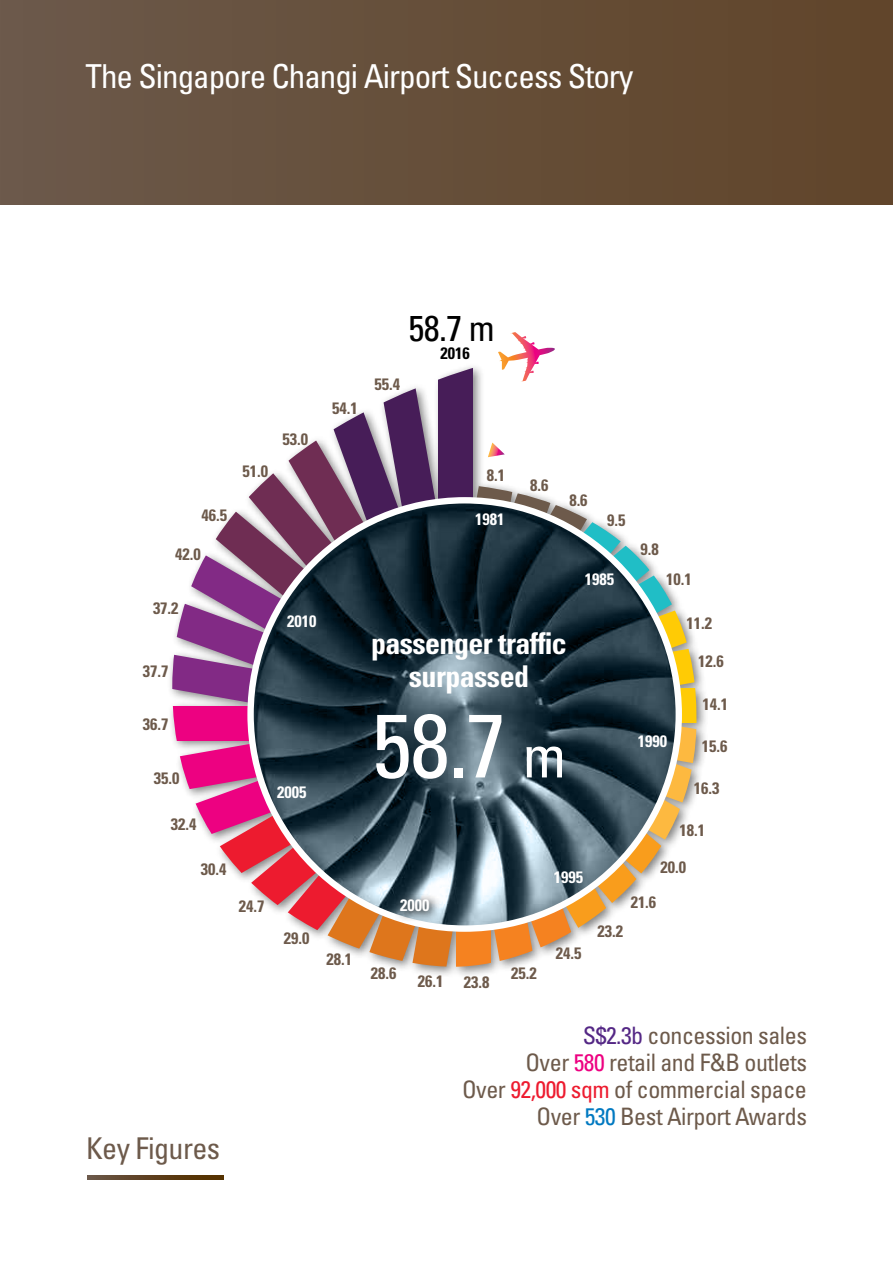
<style>
.page{position:relative;width:893px;height:1276px;background:#fff}
.page>*{position:absolute;margin:0;border:0;box-sizing:border-box;transform-origin:0 0}
.t1{font:condensed 90px "Univers LT Std";color:#fff}
.t2{font:condensed 36px "Univers LT Std";color:#000}
.t3{font:condensed 33px "Univers LT Std";letter-spacing:-.03em;color:#fff}
.t4{font:700 condensed 30px/33px "Univers LT Std";letter-spacing:-.02em;color:#fff;text-align:center}
.t5{font:condensed 30px "Univers LT Std";letter-spacing:-.02em;color:#6d5a4b}
.t6{font:condensed 24px/27px "Univers LT Std";letter-spacing:-.02em;color:#6d5a4b;text-align:right}
.t7{font:700 condensed 16.5px/36.3px "Univers LT Std";color:#6d5a4b}
.t8{font:700 condensed 16.5px "Univers LT Std";color:#fff}
.t9{font:700 condensed 16.5px "Univers LT Std";color:#000}
.s1{font-size:60px}
.s2{color:#542785}
.s3{color:#ed0181}
.s4{color:#ed1b2f}
.s5{color:#0079c1}
</style>
<div class="page">
<div style="left:0;top:0;width:893px;height:204px;background:linear-gradient(to right,#6b594a,#604529)"></div>
<svg style="left:172px;top:388px;width:267px;height:318px"></svg>
<div style="left:172px;top:706px;width:170px;height:34px;background:#ed0181"></div>
<svg style="left:172px;top:727px;width:284px;height:239px"></svg>
<div style="left:456px;top:837px;width:34px;height:129px;background:#f58220"></div>
<svg style="left:478px;top:723px;width:224px;height:243px"></svg>
<svg style="left:682px;top:701px;width:20px;height:22px"></svg>
<div style="left:439px;top:366px;width:34px;height:225px;background:#471d58"></div>
<img style="left:251px;top:500px;width:428px;height:428px">
<svg style="left:461px;top:332px;width:241px;height:369px"></svg>
<svg style="left:87px;top:1175px;width:136px;height:4px"></svg>
<svg style="left:394px;top:893px;width:47px;height:29px"></svg>
<h3 class="t3" style="left:86px;top:55px;width:549px">The Singapore Changi Airport Success Story</h3>
<p class="t7" style="left:201px;top:496px;width:27px">46.5</p>
<p class="t7" style="left:175px;top:536px;width:27px">42.0</p>
<p class="t7" style="left:242px;top:453px;width:27px">51.0</p>
<p class="t7" style="left:282px;top:420px;width:27px">53.0</p>
<p class="t7" style="left:332px;top:390px;width:27px">54.1</p>
<p class="t7" style="left:153px;top:589px;width:27px">37.2</p>
<p class="t7" style="left:143px;top:653px;width:27px">37.7</p>
<p class="t7" style="left:143px;top:706px;width:27px">36.7</p>
<p class="t8" style="left:287px;top:611px;width:31px">2010</p>
<p class="t7" style="left:154px;top:759px;width:27px">35.0</p>
<p class="t7" style="left:171px;top:805px;width:27px">32.4</p>
<p class="t8" style="left:277px;top:782px;width:31px">2005</p>
<p class="t7" style="left:201px;top:851px;width:27px">30.4</p>
<p class="t7" style="left:239px;top:887px;width:27px">24.7</p>
<p class="t7" style="left:284px;top:919px;width:27px">29.0</p>
<p class="t7" style="left:327px;top:940px;width:27px">28.1</p>
<p class="t7" style="left:375px;top:366px;width:27px">55.4</p>
<h2 class="t2" style="left:408px;top:305px;width:88px">58.7 m</h2>
<p class="t9" style="left:440px;top:343px;width:31px">2016</p>
<p class="t7" style="left:487px;top:456px;width:20px">8.1</p>
<p class="t8" style="left:475px;top:509px;width:31px">1981</p>
<p class="t7" style="left:530px;top:467px;width:20px">8.6</p>
<p class="t7" style="left:569px;top:482px;width:20px">8.6</p>
<p class="t7" style="left:607px;top:502px;width:20px">9.5</p>
<p class="t8" style="left:585px;top:569px;width:31px">1985</p>
<h3 class="t4" style="left:371px;top:627px;width:197px">passenger traffic surpassed</h3>
<h1 class="t1" style="left:372px;top:688px;width:196px">58.7 <span class="s1">m</span></h1>
<p class="t8" style="left:554px;top:867px;width:31px">1995</p>
<p class="t7" style="left:640px;top:531px;width:20px">9.8</p>
<p class="t7" style="left:666px;top:560px;width:27px">10.1</p>
<p class="t7" style="left:687px;top:604px;width:27px">11.2</p>
<p class="t7" style="left:698px;top:642px;width:27px">12.6</p>
<p class="t7" style="left:702px;top:686px;width:27px">14.1</p>
<p class="t7" style="left:702px;top:728px;width:27px">15.6</p>
<p class="t7" style="left:694px;top:770px;width:27px">16.3</p>
<p class="t7" style="left:660px;top:812px;width:46px;text-indent:19px">18.1<br>20.0</p>
<p class="t8" style="left:638px;top:730px;width:31px">1990</p>
<p class="t8" style="left:400px;top:894px;width:31px">2000</p>
<p class="t7" style="left:371px;top:954px;width:27px">28.6</p>
<p class="t7" style="left:418px;top:963px;width:73px">26.1 23.8</p>
<p class="t7" style="left:511px;top:955px;width:27px">25.2</p>
<p class="t7" style="left:556px;top:935px;width:27px">24.5</p>
<p class="t7" style="left:631px;top:884px;width:27px">21.6</p>
<p class="t7" style="left:598px;top:913px;width:27px">23.2</p>
<h3 class="t5" style="left:86px;top:1129px;width:135px">Key Figures</h3>
<h3 class="t6" style="left:462px;top:1021px;width:346px"><span class="s2">S$2.3b</span> concession sales<br>Over <span class="s3">580</span> retail and F&amp;B outlets<br>Over <span class="s4">92,000 sqm</span> of commercial space<br>Over <span class="s5">530</span> Best Airport Awards</h3>
</div>
